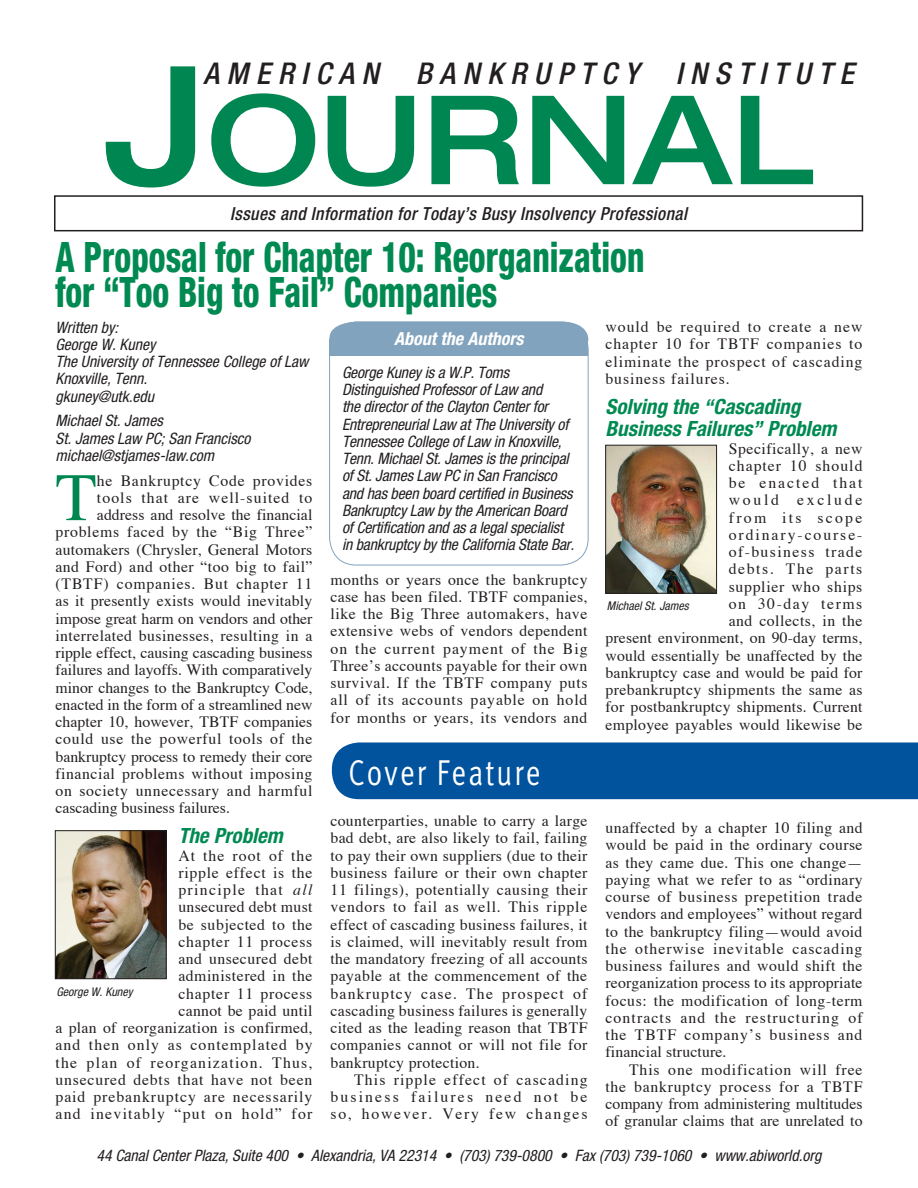
<style>
.page{position:relative;width:918px;height:1188px;background:#fff}
.page>*{position:absolute;margin:0;border:0;box-sizing:border-box;transform-origin:0 0}
.t1{font:500 expanded 123.75px "Helvetica Neue";color:#008751}
.Body_text{font:67.95px "Times";color:#008751}
.Headline{font:800 condensed 42px/34.5px "Helvetica Neue";color:#008a52;scale:.8 1}
.Headline-2{font:36px "Meta Normal";letter-spacing:.075em;color:#fff;scale:.8 1}
.t2{font:italic 500 condensed 30px "Helvetica Neue";letter-spacing:.25em;color:#231f20}
.Subhead_1{font:italic 700 condensed 21px/22.5px "Helvetica Neue";color:#008a52}
.t3{font:italic 500 condensed 18px "Helvetica Neue";letter-spacing:.025em;color:#231f20}
.t4{font:italic 700 condensed 18px "Helvetica Neue";color:#fff}
.Body_text-2{font:15.75px/17.2px "Times";letter-spacing:.03em;color:#231f20;text-align:justify}
.Byline_2{font:italic condensed 15.75px/17.2px "Helvetica Neue";letter-spacing:-.01em;color:#231f20}
.Body_text-3{font:15.75px/17.2px "Times";letter-spacing:.05em;color:#231f20;text-align:right}
.Body_text-4{font:15.75px "Times";color:#231f20}
.Body_text-5{font:15.75px "Times";letter-spacing:.005em;color:#231f20}
.Body_text-6{font:15.75px "Times";letter-spacing:.07em;color:#231f20}
.Byline_1{font:italic condensed 15.75px "Helvetica Neue";color:#231f20}
.t5{font:italic condensed 12px "Helvetica Neue";color:#231f20}
.s1{font-size:165px}
.s2{font-style:italic}
</style>
<div class="page">
<div style="left:54px;top:195px;width:809px;height:36px;border:2px solid #231f20"></div>
<svg style="left:329px;top:543px;width:259px;height:23px"></svg>
<div style="left:330px;top:322px;width:258px;height:243px;background:#fff;border-radius:27px"></div>
<div style="left:329px;top:322px;width:259px;height:34px;background:#82a3bd"></div>
<img style="left:57px;top:832px;width:107px;height:145px">
<div style="left:55px;top:830px;width:111px;height:149px;border:1px solid #231f20"></div>
<img style="left:607px;top:447px;width:108px;height:144px">
<div style="left:605px;top:445px;width:112px;height:148px;border:1px solid #231f20"></div>
<div style="left:332px;top:742px;width:586px;height:57px;background:#01539e"></div>
<p class="t2" style="left:204px;top:55px;width:652px">american bankruptcy institute</p>
<p class="t1" style="left:103px;top:63px;width:713px"><span class="s1">J</span>OURNAL</p>
<p class="t3" style="left:230px;top:203px;width:458px">Issues and Information for Today’s Busy Insolvency Professional</p>
<p class="Headline" style="left:56px;top:240px;width:738px">A Proposal for Chapter 10: Reorganization for “Too Big to Fail” Companies</p>
<p class="t4" style="left:394px;top:328px;width:131px">About the Authors</p>
<p class="Byline_2" style="left:342px;top:364px;width:234px">George Kuney is a W.P. Toms Distinguished Professor of Law and<br>the director of the Clayton Center for Entrepreneurial Law at The University of Tennessee College of Law in Knoxville, Tenn. Michael St. James is the principal of St. James Law PC in San Francisco and has been board certified in Business Bankruptcy Law by the American Board of Certification and as a legal specialist in bankruptcy by the California State Bar.</p>
<p class="Byline_1" style="left:56px;top:318px;width:64px">Written by:</p>
<p class="Byline_2" style="left:56px;top:336px;width:101px">George W. Kuney</p>
<p class="Byline_2" style="left:56px;top:353px;width:254px">The University of Tennessee College of Law</p>
<p class="Byline_2" style="left:56px;top:370px;width:93px">Knoxville, Tenn.</p>
<p class="Byline_2" style="left:56px;top:387px;width:100px">gkuney@utk.edu</p>
<p class="Byline_2" style="left:56px;top:412px;width:109px">Michael St. James</p>
<p class="Byline_2" style="left:56px;top:429px;width:196px">St. James Law PC; San Francisco</p>
<p class="Byline_2" style="left:56px;top:447px;width:160px">michael@stjames-law.com</p>
<p class="Body_text" style="left:56px;top:454px;width:43px">T</p>
<p class="Body_text-3" style="left:97px;top:473px;width:217px">he Bankruptcy Code provides</p>
<p class="Body_text-2" style="left:606px;top:319px;width:259px">would be required to create a new chapter 10 for TBTF companies to eliminate the prospect of cascading business failures.</p>
<p class="Subhead_1" style="left:606px;top:395px;width:232px">Solving the “Cascading<br>Business Failures” Problem</p>
<p class="Body_text-2" style="left:606px;top:441px;width:259px;text-align:right">Specifically, a new<br>chapter 10 should<br>be enacted that<br>would exclude<br>from its scope ordinary-course-<br>of-business trade<br>debts. The parts<br>supplier who ships<br>on 30-day terms<br>and collects, in the<br>present environment, on 90-day terms, would essentially be unaffected by the bankruptcy case and would be paid for prebankruptcy shipments the same as for postbankruptcy shipments. Current employee payables would likewise be</p>
<p class="Body_text-6" style="left:97px;top:488px;width:217px">tools that are well-suited to</p>
<p class="Body_text-5" style="left:97px;top:505px;width:217px">address and resolve the financial</p>
<p class="Body_text-2" style="left:56px;top:524px;width:258px">problems faced by the “Big Three”</p>
<p class="Body_text-2" style="left:56px;top:542px;width:258px">automakers (Chrysler, General Motors</p>
<p class="Body_text-2" style="left:56px;top:559px;width:258px">and Ford) and other “too big to fail”</p>
<p class="Body_text-3" style="left:56px;top:576px;width:259px">(TBTF) companies. But chapter 11</p>
<p class="Body_text-2" style="left:56px;top:593px;width:258px">as it presently exists would inevitably</p>
<p class="Body_text-4" style="left:56px;top:608px;width:259px">impose great harm on vendors and other</p>
<p class="Body_text-2" style="left:56px;top:628px;width:258px">interrelated businesses, resulting in a</p>
<p class="Body_text-4" style="left:56px;top:643px;width:259px">ripple effect, causing cascading business</p>
<p class="Body_text-4" style="left:56px;top:660px;width:259px">failures and layoffs. With comparatively</p>
<p class="Body_text-4" style="left:56px;top:677px;width:258px">minor changes to the Bankruptcy Code,</p>
<p class="Body_text-4" style="left:56px;top:695px;width:258px">enacted in the form of a streamlined new</p>
<p class="Body_text-5" style="left:56px;top:712px;width:258px">chapter 10, however, TBTF companies</p>
<p class="Body_text-2" style="left:56px;top:731px;width:258px">could use the powerful tools of the</p>
<p class="Body_text-4" style="left:56px;top:746px;width:259px">bankruptcy process to remedy their core</p>
<p class="Body_text-2" style="left:56px;top:766px;width:258px">financial problems without imposing</p>
<p class="Body_text-2" style="left:56px;top:783px;width:259px">on society unnecessary and harmful</p>
<p class="Body_text-4" style="left:56px;top:798px;width:176px">cascading business failures.</p>
<p class="Subhead_1" style="left:178px;top:824px;width:106px">The Problem</p>
<p class="Body_text-3" style="left:56px;top:848px;width:259px">At the root of the<br>ripple effect is the<br>principle that <span class="s2">all<br></span>unsecured debt must<br>be subjected to the<br>chapter 11 process<br>and unsecured debt<br>administered in the<br>chapter 11 process<br>cannot be paid until<br>a plan of reorganization is confirmed, and then only as contemplated by the plan of reorganization. Thus, unsecured debts that have not been paid prebankruptcy are necessarily and inevitably “put on hold” for</p>
<p class="Body_text-2" style="left:330px;top:572px;width:259px">months or years once the bankruptcy case has been filed. TBTF companies, like the Big Three automakers, have extensive webs of vendors dependent on the current payment of the Big Three’s accounts payable for their own survival. If the TBTF company puts all of its accounts payable on hold for months or years, its vendors and</p>
<p class="t5" style="left:607px;top:599px;width:83px">Michael St. James</p>
<p class="Headline-2" style="left:349px;top:752px;width:241px">Cover Feature</p>
<p class="Body_text-2" style="left:330px;top:813px;width:259px">counterparties, unable to carry a large bad debt, are also likely to fail, failing to pay their own suppliers (due to their business failure or their own chapter 11 filings), potentially causing their vendors to fail as well. This ripple effect of cascading business failures, it is claimed, will inevitably result from the mandatory freezing of all accounts payable at the commencement of the bankruptcy case. The prospect of cascading business failures is generally cited as the leading reason that TBTF companies cannot or will not file for bankruptcy protection.</p>
<p class="Body_text-2" style="left:330px;top:1072px;width:259px;text-indent:24px">This ripple effect of cascading business failures need not be so, however. Very few changes</p>
<p class="Body_text-2" style="left:606px;top:820px;width:259px">unaffected by a chapter 10 filing and would be paid in the ordinary course as they came due. This one change— paying what we refer to as “ordinary course of business prepetition trade vendors and employees” without regard to the bankruptcy filing—would avoid the otherwise inevitable cascading business failures and would shift the reorganization process to its appropriate focus: the modification of long-term contracts and the restructuring of the TBTF company’s business and financial structure.</p>
<p class="Body_text-2" style="left:606px;top:1062px;width:259px;text-indent:24px">This one modification will free the bankruptcy process for a TBTF company from administering multitudes of granular claims that are unrelated to</p>
<p class="t5" style="left:57px;top:984px;width:78px">George W. Kuney</p>
<p class="Byline_2" style="left:96px;top:1147px;width:727px">44 Canal Center Plaza, Suite 400 • Alexandria, VA 22314 • (703) 739-0800 • Fax (703) 739-1060 • www.abiworld.org</p>
</div>
